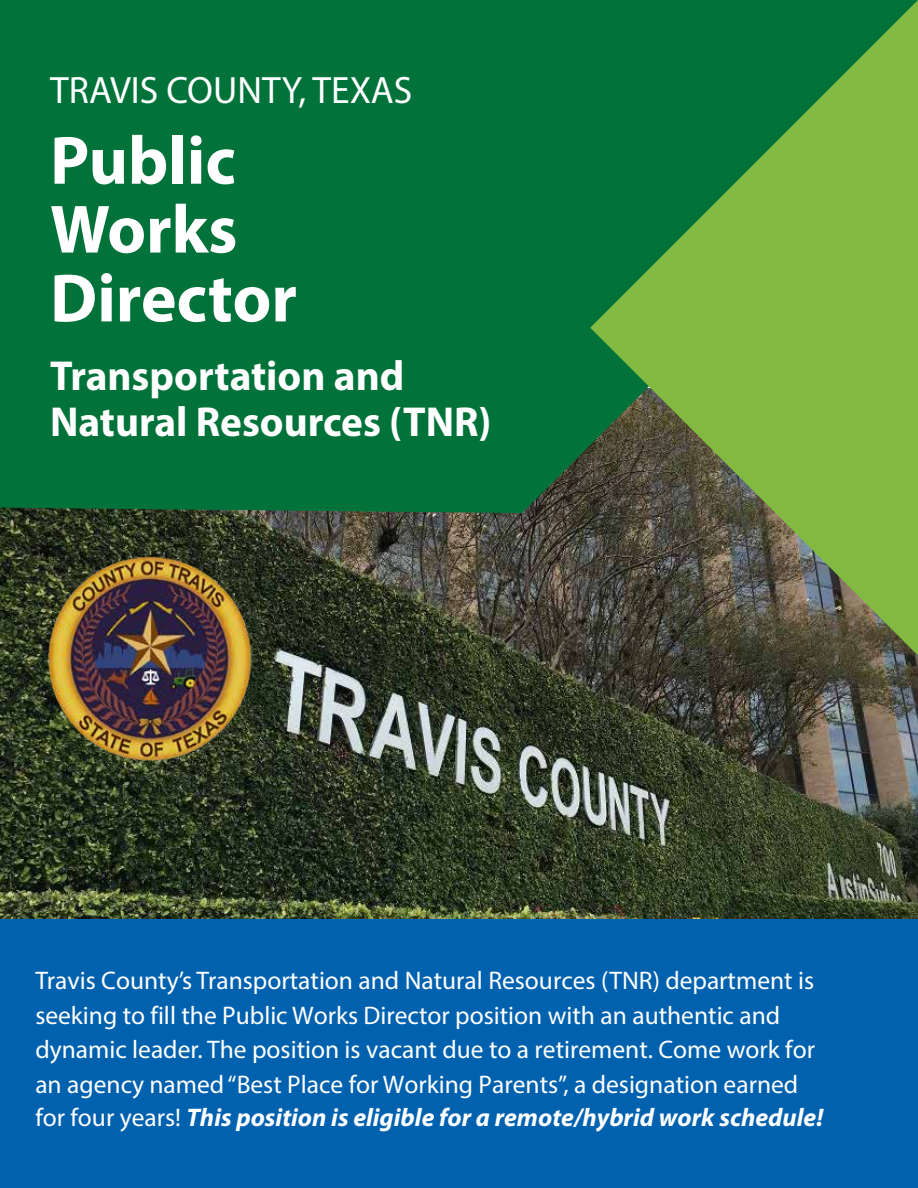
<style>
.page{position:relative;width:918px;height:1188px;background:#fff}
.page>*{position:absolute;margin:0;border:0;box-sizing:border-box;transform-origin:0 0}
.t1{font:700 68.85px/68.8px "Myriad Pro";color:#fff}
.t2{font:700 42px/45.9px "Myriad Pro";color:#fff}
.t3{font:38.25px "Myriad Pro";color:#fff}
.t4{font:25.5px/34.2px "Myriad Pro";color:#fff}
.s1{font-weight:700;font-style:italic}
</style>
<div class="page">
<img style="left:0;top:513px;width:918px;height:407px">
<div style="left:0;top:0;width:590px;height:513px;background:#00723a"></div>
<svg style="left:590px;top:0;width:328px;height:656px;background:#548d3f"></svg>
<img style="left:43px;top:555px;width:215px;height:214px">
<div style="left:0;top:920px;width:918px;height:268px;background:#0061af"></div>
<h3 class="t3" style="left:50px;top:67px;width:364px">TRAVIS COUNTY, TEXAS</h3>
<h1 class="t1" style="left:50px;top:124px;width:248px">Public<br>Works<br>Director</h1>
<h2 class="t2" style="left:50px;top:352px;width:443px">Transportation and<br>Natural Resources (TNR)</h2>
<p class="t4" style="left:35px;top:963px;width:789px">Travis County’s Transportation and Natural Resources (TNR) department is seeking to fill the Public Works Director position with an authentic and dynamic leader. The position is vacant due to a retirement. Come work for an agency named “Best Place for Working Parents”, a designation earned for four years! <span class="s1">This position is eligible for a remote/hybrid work schedule!</span></p>
</div>
